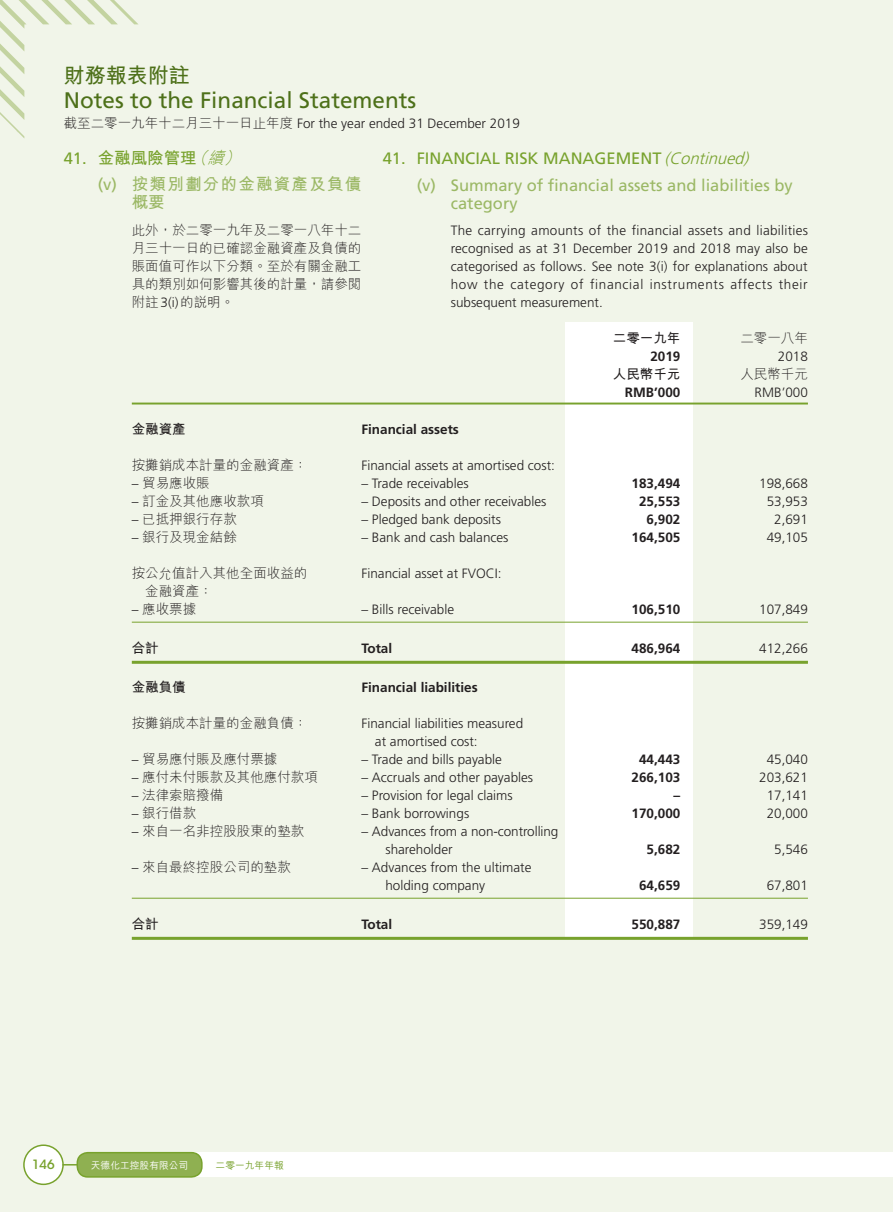
<style>
.page{position:relative;width:893px;height:1212px;background:#fff}
.page>*{position:absolute;margin:0;border:0;box-sizing:border-box;transform-origin:0 0}
.t1{font:22.5px "Frutiger LT Std";color:#4d7019}
.t2{font:700 21px "M Hei HK";color:#4d7019}
.t3{font:16.5px/26.5px "Frutiger LT Std";color:#9bb865}
.t4{font:700 16.5px/26.5px "M Hei HK";letter-spacing:.075em;color:#9bb865}
.t5{font:300 13.5px/18px "Frutiger LT Std";color:#231f20}
.t6{font:300 13.5px/18px "M Hei HK";color:#231f20;text-align:justify}
.t7{font:700 13.5px "Frutiger LT Std";color:#231f20}
.t8{font:700 13.5px "M Hei HK";color:#231f20}
.t9{font:500 12.75px "ITC Avant Garde Std";color:#78a22d}
.t10{font:500 9.75px "M Hei HK";color:#fff}
.t11{font:500 9.75px "M Hei HK";color:#78a22d}
.s1{font-family:"M Hei HK"}
.s2{font-family:"Frutiger LT Std";font-weight:400;color:#78a22d}
.s3{color:#78a22d}
.s4{font-weight:300;font-style:italic;color:#78a22d}
.s5{font-family:"Frutiger LT Std";font-weight:400}
.s6{font-family:"Frutiger LT Std"}
</style>
<div class="page">
<div style="left:0;top:0;width:892px;height:1212px;background:#f1f5e9"></div>
<div style="left:185px;top:1152px;width:707px;height:25px;background:#fff"></div>
<div style="left:77px;top:1152px;width:125px;height:25px;background:#8fb051;border-radius:10px"></div>
<div style="left:77px;top:1152px;width:126px;height:25px;border:2px solid #78a22d;border-radius:10px"></div>
<div style="left:24px;top:1145px;width:39px;height:39px;background:#fff;border-radius:50%"></div>
<div style="left:23px;top:1144px;width:41px;height:41px;border:2px solid #78a22d;border-radius:50%"></div>
<svg style="left:63px;top:1164px;width:15px;height:1px"></svg>
<svg style="left:0;top:0;width:139px;height:139px"></svg>
<div style="left:566px;top:323px;width:127px;height:615px;background:#fff"></div>
<hr style="left:132px;top:403px;width:676px;height:1px;background:#78a22d">
<hr style="left:132px;top:622px;width:676px;height:1px;background:#78a22d">
<hr style="left:132px;top:661px;width:676px;height:3px;background:#78a22d">
<hr style="left:132px;top:898px;width:676px;height:1px;background:#78a22d">
<hr style="left:132px;top:937px;width:676px;height:3px;background:#78a22d">
<h2 class="t2" style="left:64px;top:60px;width:127px">財務報表附註</h2>
<h1 class="t1" style="left:64px;top:87px;width:354px">Notes to the Financial Statements</h1>
<p class="t5" style="left:64px;top:114px;width:458px"><span class="s1">截至二零一九年十二月三十一日止年度</span> For the year ended 31 December 2019</p>
<p class="t4" style="left:98px;top:143px;width:265px;text-indent:-34px"><span class="s2">41.</span> <span class="s3">金融風險管理</span><span class="s4">（續）<br></span><span class="s5">(v)</span> 按類別劃分的金融資產及負債</p>
<p class="t4" style="left:132px;top:187px;width:34px">概要</p>
<p class="t6" style="left:132px;top:220px;width:231px">此外，於二零一九年及二零一八年十二月三十一日的已確認金融資產及負債的賬面值可作以下分類。至於有關金融工具的類別如何影響其後的計量，請參閱附註<span class="s6">3(i)</span>的說明。</p>
<p class="t3" style="left:417px;top:145px;width:378px;text-indent:-34px"><span class="s3">41. FINANCIAL RISK MANAGEMENT</span> <span class="s4">(Continued)<br></span>(v) Summary of financial assets and liabilities by</p>
<p class="t3" style="left:451px;top:190px;width:68px">category</p>
<p class="t5" style="left:451px;top:222px;width:359px;text-align:justify">The carrying amounts of the financial assets and liabilities recognised as at 31 December 2019 and 2018 may also be categorised as follows. See note 3(i) for explanations about how the category of financial instruments affects their subsequent measurement.</p>
<p class="t8" style="left:613px;top:328px;width:69px">二零一九年</p>
<p class="t6" style="left:740px;top:328px;width:69px">二零一八年</p>
<p class="t7" style="left:650px;top:348px;width:32px">2019</p>
<p class="t5" style="left:778px;top:347px;width:32px">2018</p>
<p class="t8" style="left:613px;top:364px;width:69px">人民幣千元</p>
<p class="t6" style="left:740px;top:364px;width:69px">人民幣千元</p>
<p class="t7" style="left:625px;top:384px;width:57px">RMB’000</p>
<p class="t5" style="left:755px;top:383px;width:55px">RMB’000</p>
<p class="t8" style="left:132px;top:419px;width:55px">金融資產</p>
<p class="t7" style="left:361px;top:421px;width:99px">Financial assets</p>
<p class="t6" style="left:132px;top:456px;width:177px">按攤銷成本計量的金融資產：</p>
<p class="t5" style="left:361px;top:457px;width:195px">Financial assets at amortised cost:</p>
<p class="t6" style="left:132px;top:474px;width:80px"><span class="s6">–</span> 貿易應收賬</p>
<p class="t5" style="left:361px;top:475px;width:109px">– Trade receivables</p>
<p class="t7" style="left:632px;top:475px;width:50px">183,494</p>
<p class="t5" style="left:759px;top:475px;width:50px">198,668</p>
<p class="t6" style="left:132px;top:492px;width:134px"><span class="s6">–</span> 訂金及其他應收款項</p>
<p class="t5" style="left:361px;top:493px;width:187px">– Deposits and other receivables</p>
<p class="t7" style="left:639px;top:493px;width:43px">25,553</p>
<p class="t5" style="left:767px;top:493px;width:43px">53,953</p>
<p class="t6" style="left:132px;top:510px;width:107px"><span class="s6">–</span> 已抵押銀行存款</p>
<p class="t5" style="left:361px;top:511px;width:141px">– Pledged bank deposits</p>
<p class="t7" style="left:647px;top:511px;width:35px">6,902</p>
<p class="t5" style="left:774px;top:511px;width:35px">2,691</p>
<p class="t6" style="left:132px;top:528px;width:107px"><span class="s6">–</span> 銀行及現金結餘</p>
<p class="t5" style="left:361px;top:529px;width:149px">– Bank and cash balances</p>
<p class="t7" style="left:632px;top:529px;width:50px">164,505</p>
<p class="t5" style="left:767px;top:529px;width:43px">49,105</p>
<p class="t6" style="left:132px;top:564px;width:177px">按公允值計入其他全面收益的</p>
<p class="t5" style="left:361px;top:565px;width:142px">Financial asset at FVOCI:</p>
<p class="t6" style="left:145px;top:582px;width:69px">金融資產：</p>
<p class="t6" style="left:132px;top:600px;width:66px"><span class="s6">–</span> 應收票據</p>
<p class="t5" style="left:361px;top:601px;width:94px">– Bills receivable</p>
<p class="t7" style="left:632px;top:601px;width:50px">106,510</p>
<p class="t5" style="left:759px;top:601px;width:50px">107,849</p>
<p class="t8" style="left:132px;top:638px;width:28px">合計</p>
<p class="t7" style="left:361px;top:640px;width:32px">Total</p>
<p class="t7" style="left:632px;top:640px;width:50px">486,964</p>
<p class="t5" style="left:759px;top:640px;width:50px">412,266</p>
<p class="t8" style="left:132px;top:677px;width:55px">金融負債</p>
<p class="t7" style="left:361px;top:679px;width:118px">Financial liabilities</p>
<p class="t6" style="left:132px;top:714px;width:177px">按攤銷成本計量的金融負債：</p>
<p class="t5" style="left:375px;top:715px;width:150px;text-indent:-14px">Financial liabilities measured at amortised cost:</p>
<p class="t6" style="left:132px;top:750px;width:147px"><span class="s6">–</span> 貿易應付賬及應付票據</p>
<p class="t5" style="left:361px;top:751px;width:142px">– Trade and bills payable</p>
<p class="t7" style="left:639px;top:751px;width:43px">44,443</p>
<p class="t5" style="left:767px;top:751px;width:43px">45,040</p>
<p class="t6" style="left:132px;top:768px;width:188px"><span class="s6">–</span> 應付未付賬款及其他應付款項</p>
<p class="t5" style="left:361px;top:769px;width:173px">– Accruals and other payables</p>
<p class="t7" style="left:632px;top:769px;width:50px">266,103</p>
<p class="t5" style="left:759px;top:769px;width:50px">203,621</p>
<p class="t6" style="left:132px;top:786px;width:93px"><span class="s6">–</span> 法律索賠撥備</p>
<p class="t5" style="left:361px;top:787px;width:153px">– Provision for legal claims</p>
<p class="t7" style="left:674px;top:787px;width:8px">–</p>
<p class="t5" style="left:767px;top:787px;width:43px">17,141</p>
<p class="t6" style="left:132px;top:804px;width:66px"><span class="s6">–</span> 銀行借款</p>
<p class="t5" style="left:361px;top:805px;width:109px">– Bank borrowings</p>
<p class="t7" style="left:632px;top:805px;width:50px">170,000</p>
<p class="t5" style="left:767px;top:805px;width:43px">20,000</p>
<p class="t6" style="left:132px;top:822px;width:174px"><span class="s6">–</span> 來自一名非控股股東的墊款</p>
<p class="t5" style="left:385px;top:823px;width:175px;text-indent:-24px">– Advances from a non-controlling shareholder</p>
<p class="t7" style="left:647px;top:841px;width:35px">5,682</p>
<p class="t5" style="left:774px;top:841px;width:35px">5,546</p>
<p class="t6" style="left:132px;top:858px;width:161px"><span class="s6">–</span> 來自最終控股公司的墊款</p>
<p class="t5" style="left:385px;top:859px;width:148px;text-indent:-24px">– Advances from the ultimate holding company</p>
<p class="t7" style="left:639px;top:877px;width:43px">64,659</p>
<p class="t5" style="left:767px;top:877px;width:43px">67,801</p>
<p class="t8" style="left:132px;top:914px;width:28px">合計</p>
<p class="t7" style="left:361px;top:916px;width:32px">Total</p>
<p class="t7" style="left:632px;top:916px;width:50px">550,887</p>
<p class="t5" style="left:759px;top:916px;width:50px">359,149</p>
<p class="t9" style="left:32px;top:1156px;width:24px">146</p>
<p class="t10" style="left:91px;top:1158px;width:99px">天德化工控股有限公司</p>
<p class="t11" style="left:216px;top:1158px;width:70px">二零一九年年報</p>
</div>
